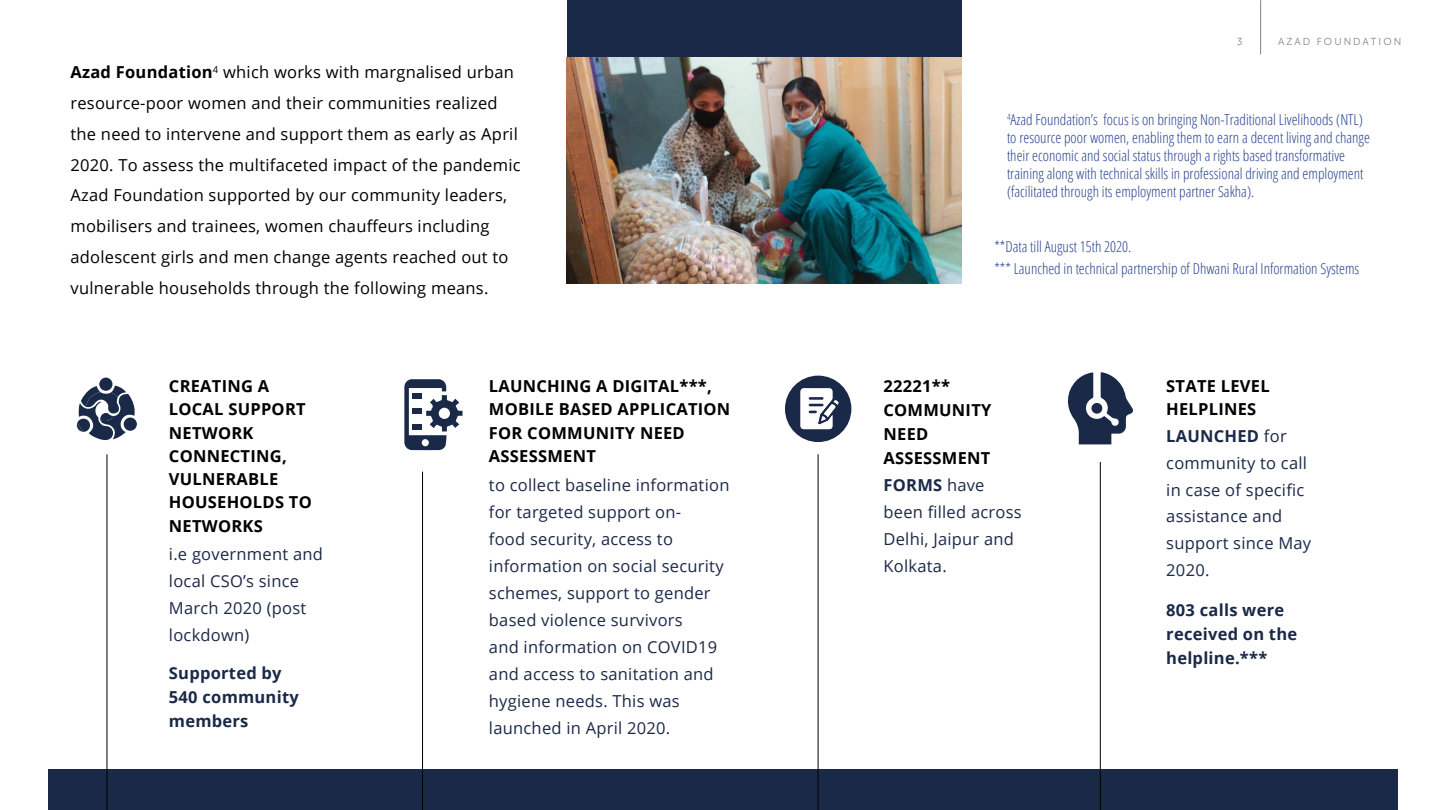
<style>
.page{position:relative;width:1440px;height:810px;background:#fff}
.page>*{position:absolute;margin:0;border:0;box-sizing:border-box;transform-origin:0 0}
.t1{font:16.5px/27px "Open Sans";letter-spacing:.015em;color:#1a2948}
.t2{font:16.5px/30.8px "Open Sans";letter-spacing:.015em;color:#000}
.t3{font:700 16.5px/23.2px "Open Sans";letter-spacing:.015em;color:#000}
.t4{font:700 16.5px/24px "Open Sans";letter-spacing:.015em;color:#1a2948}
.t5{font:300 condensed 15px/18px "Open Sans";color:#25408f}
.t6{font:10.12px "Museo Sans Cyrl 300";letter-spacing:.2em;color:#808285}
.s1{font-weight:700}
</style>
<div class="page">
<div style="left:48px;top:769px;width:1350px;height:41px;background:#1a2948"></div>
<div style="left:567px;top:0;width:394px;height:116px;background:#1a2948"></div>
<img style="left:567px;top:58px;width:394px;height:226px">
<hr style="left:1260px;top:0;width:1px;height:54px;background:#808285">
<svg style="left:785px;top:376px;width:66px;height:66px"></svg>
<svg style="left:124px;top:418px;width:13px;height:13px"></svg>
<div style="left:99px;top:378px;width:14px;height:13px;background:#1a2948;border-radius:50%"></div>
<svg style="left:77px;top:386px;width:58px;height:54px"></svg>
<hr style="left:107px;top:454px;width:1px;height:356px;background:#000">
<hr style="left:818px;top:454px;width:1px;height:356px;background:#000">
<svg style="left:404px;top:379px;width:59px;height:71px"></svg>
<div style="left:413px;top:393px;width:9px;height:6px;background:#1a2948"></div>
<div style="left:413px;top:408px;width:9px;height:6px;background:#1a2948"></div>
<div style="left:413px;top:424px;width:9px;height:6px;background:#1a2948"></div>
<hr style="left:422px;top:472px;width:1px;height:338px;background:#000">
<hr style="left:1100px;top:462px;width:1px;height:348px;background:#000">
<svg style="left:1067px;top:372px;width:66px;height:72px"></svg>
<div style="left:1091px;top:403px;width:11px;height:11px;background:#1a2948;border-radius:50%"></div>
<p class="t2" style="left:70px;top:56px;width:452px"><span class="s1">Azad Foundation</span><sup>4</sup> which works with margnalised urban resource-poor women and their communities realized the need to intervene and support them as early as April 2020. To assess the multifaceted impact of the pandemic Azad Foundation supported by our community leaders, mobilisers and trainees, women chauffeurs including adolescent girls and men change agents reached out to vulnerable households through the following means.</p>
<p class="t6" style="left:1237px;top:37px;width:7px">3</p>
<p class="t6" style="left:1278px;top:37px;width:125px">AZAD FOUNDATION</p>
<p class="t5" style="left:1007px;top:111px;width:364px"><sup>4</sup>Azad Foundation’s focus is on bringing Non-Traditional Livelihoods (NTL) to resource poor women, enabling them to earn a decent living and change their economic and social status through a rights based transformative training along with technical skills in professional driving and employment (facilitated through its employment partner Sakha).</p>
<p class="t5" style="left:994px;top:235px;width:366px;line-height:22.5px">**Data till August 15th 2020.<br>*** Launched in technical partnership of Dhwani Rural Information Systems</p>
<p class="t3" style="left:169px;top:374px;width:144px">CREATING A<br>LOCAL SUPPORT<br>NETWORK<br>CONNECTING,<br>VULNERABLE<br>HOUSEHOLDS TO<br>NETWORKS</p>
<p class="t3" style="left:489px;top:374px;width:243px">LAUNCHING A DIGITAL***,<br>MOBILE BASED APPLICATION<br>FOR COMMUNITY NEED<br>ASSESSMENT</p>
<p class="t3" style="left:1166px;top:374px;width:105px;line-height:22.5px">STATE LEVEL<br>HELPLINES</p>
<p class="t3" style="left:884px;top:374px;width:109px;line-height:24px">22221**<br>COMMUNITY<br>NEED<br>ASSESSMENT</p>
<p class="t1" style="left:884px;top:471px;width:140px"><span class="s1">FORMS</span> have been filled across<br>Delhi, Jaipur and<br>Kolkata.</p>
<p class="t1" style="left:1166px;top:422px;width:146px"><span class="s1">LAUNCHED</span> for community to call in case of specific assistance and support since May<br>2020.</p>
<p class="t1" style="left:489px;top:471px;width:242px">to collect baseline information for targeted support on-<br>food security, access to information on social security schemes, support to gender based violence survivors<br>and information on COVID19 and access to sanitation and hygiene needs. This was launched in April 2020.</p>
<p class="t1" style="left:169px;top:540px;width:155px">i.e government and local CSO’s since<br>March 2020 (post lockdown)</p>
<p class="t4" style="left:169px;top:660px;width:131px">Supported by<br>540 community members</p>
<p class="t4" style="left:1166px;top:598px;width:132px">803 calls were received on the helpline.***</p>
</div>
